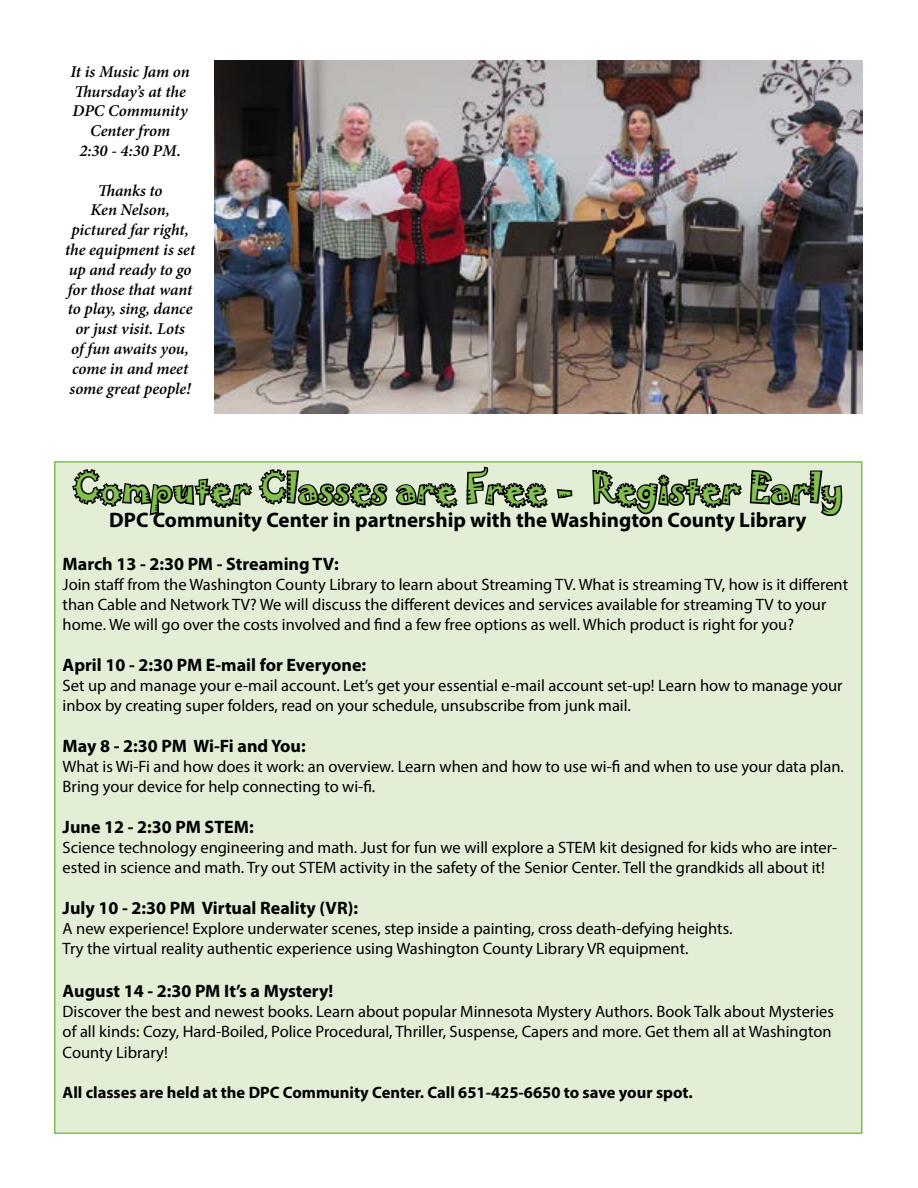
<style>
.page{position:relative;width:918px;height:1188px;background:#fff}
.page>*{position:absolute;margin:0;border:0;box-sizing:border-box;transform-origin:0 0}
.t1{font:36px "Jokerman";color:#83be50}
.t2{font:700 21px "Myriad Pro";color:#000}
.t3{font:700 18px "Myriad Pro";color:#000}
.t4{font:16.5px/19.8px "Myriad Pro";color:#000}
.t5{font:italic 600 16.5px/19.8px "Minion Pro";letter-spacing:-.005em;color:#000;text-align:center}
.t6{font:700 16.5px "Myriad Pro";color:#000}
</style>
<div class="page">
<div style="left:54px;top:461px;width:808px;height:673px;background:#e3eed7;border:2px solid #83be50"></div>
<svg style="left:70px;top:413px;width:504px;height:103px"></svg>
<svg style="left:592px;top:468px;width:271px;height:50px"></svg>
<img style="left:214px;top:60px;width:648px;height:353px">
<p class="t5" style="left:70px;top:61px;width:121px">It is Music Jam on<br>Thursday’s at the<br>DPC Community<br>Center from<br>2:30 - 4:30 PM.</p>
<p class="t5" style="left:65px;top:180px;width:132px">Thanks to<br>Ken Nelson, pictured far right, the equipment is set up and ready to go for those that want to play, sing, dance or just visit. Lots<br>of fun awaits you, come in and meet some great people!</p>
<h1 class="t1" style="left:73px;top:462px;width:772px">Computer Classes are Free - Register Early</h1>
<p class="t2" style="left:109px;top:507px;width:699px">DPC Community Center in partnership with the Washington County Library</p>
<p class="t3" style="left:63px;top:553px;width:278px">March 13 - 2:30 PM - Streaming TV:</p>
<p class="t4" style="left:63px;top:575px;width:787px">Join staff from the Washington County Library to learn about Streaming TV. What is streaming TV, how is it different than Cable and Network TV? We will discuss the different devices and services available for streaming TV to your home. We will go over the costs involved and find a few free options as well. Which product is right for you?</p>
<p class="t3" style="left:63px;top:653px;width:305px">April 10 - 2:30 PM E-mail for Everyone:</p>
<p class="t4" style="left:63px;top:675px;width:782px">Set up and manage your e-mail account. Let’s get your essential e-mail account set-up! Learn how to manage your inbox by creating super folders, read on your schedule, unsubscribe from junk mail.</p>
<p class="t3" style="left:63px;top:734px;width:245px">May 8 - 2:30 PM Wi-Fi and You:</p>
<p class="t4" style="left:63px;top:756px;width:783px">What is Wi-Fi and how does it work: an overview. Learn when and how to use wi-fi and when to use your data plan.<br>Bring your device for help connecting to wi-fi.</p>
<p class="t3" style="left:63px;top:815px;width:193px">June 12 - 2:30 PM STEM:</p>
<p class="t4" style="left:63px;top:837px;width:776px">Science technology engineering and math. Just for fun we will explore a STEM kit designed for kids who are inter&shy;ested in science and math. Try out STEM activity in the safety of the Senior Center. Tell the grandkids all about it!</p>
<p class="t3" style="left:63px;top:896px;width:297px">July 10 - 2:30 PM Virtual Reality (VR):</p>
<p class="t4" style="left:63px;top:918px;width:671px">A new experience! Explore underwater scenes, step inside a painting, cross death-defying heights.<br>Try the virtual reality authentic experience using Washington County Library VR equipment.</p>
<p class="t3" style="left:63px;top:979px;width:272px">August 14 - 2:30 PM It’s a Mystery!</p>
<p class="t4" style="left:63px;top:1001px;width:773px">Discover the best and newest books. Learn about popular Minnesota Mystery Authors. Book Talk about Mysteries of all kinds: Cozy, Hard-Boiled, Police Procedural, Thriller, Suspense, Capers and more. Get them all at Washington</p>
<p class="t4" style="left:63px;top:1043px;width:107px">County Library!</p>
<p class="t6" style="left:63px;top:1082px;width:632px">All classes are held at the DPC Community Center. Call 651-425-6650 to save your spot.</p>
</div>
